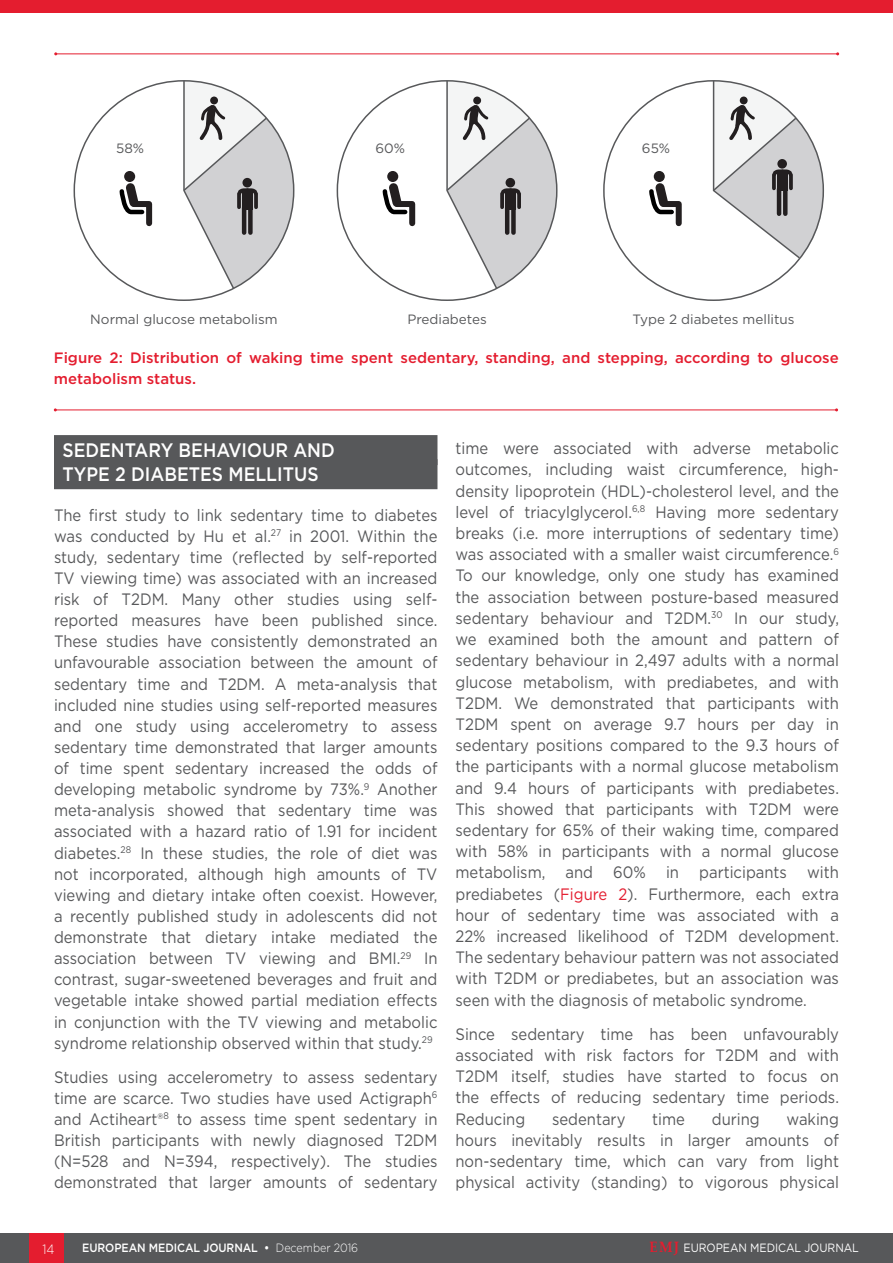
<style>
.page{position:relative;width:893px;height:1263px;background:#fff}
.page>*{position:absolute;margin:0;border:0;box-sizing:border-box;transform-origin:0 0}
._8__Heading_1{font:500 19.5px "Gotham";color:#fff;scale:.9 1}
._11__Main_text{font:16.5px/21.1px "Gotham";color:#57585a;text-align:justify;scale:.9 1}
._12_b_Figure___Table{font:500 15px/21px "Gotham";color:#e41d2f}
._13__Figure_Table_Fo{font:13.5px "Gotham";color:#57585a}
.t1{font:300 13.5px "Gotham";color:#fff;scale:.9 1}
.t2{font:500 12px "Gotham";letter-spacing:-.005em;color:#fff;scale:.9 1}
.t3{font:12px "Gotham";letter-spacing:-.005em;color:#fff;scale:.9 1}
.s1{color:#e41d2f}
.s2{font-weight:300}
.s3{font-family:"Palatino Linotype";font-weight:700;font-size:15px;color:#e41d2f}
</style>
<div class="page">
<div style="left:0;top:1233px;width:893px;height:30px;background:#57585a"></div>
<div style="left:30px;top:1233px;width:34px;height:30px;background:#e41d2f"></div>
<div style="left:54px;top:435px;width:383px;height:30px;background:#57585a"></div>
<div style="left:54px;top:459px;width:383px;height:30px;background:#57585a"></div>
<div style="left:0;top:0;width:893px;height:12px;background:#e41d2f"></div>
<hr style="left:56px;top:53px;width:782px;height:1px;background:#e41d2f">
<hr style="left:55px;top:410px;width:781px;height:1px;background:#e41d2f">
<div style="left:124px;top:171px;width:11px;height:11px;background:#231f20;border-radius:50%"></div>
<svg style="left:119px;top:177px;width:34px;height:50px"></svg>
<svg style="left:182px;top:80px;width:113px;height:210px"></svg>
<div style="left:387px;top:171px;width:11px;height:11px;background:#231f20;border-radius:50%"></div>
<svg style="left:382px;top:177px;width:34px;height:50px"></svg>
<svg style="left:445px;top:80px;width:113px;height:210px"></svg>
<div style="left:654px;top:171px;width:11px;height:11px;background:#231f20;border-radius:50%"></div>
<svg style="left:649px;top:177px;width:33px;height:50px"></svg>
<svg style="left:711px;top:80px;width:113px;height:180px"></svg>
<p class="_13__Figure_Table_Fo" style="left:116px;top:140px;width:30px">58%</p>
<p class="_13__Figure_Table_Fo" style="left:375px;top:140px;width:31px">60%</p>
<p class="_13__Figure_Table_Fo" style="left:642px;top:140px;width:30px">65%</p>
<p class="_13__Figure_Table_Fo" style="left:407px;top:311px;width:81px">Prediabetes</p>
<p class="_13__Figure_Table_Fo" style="left:633px;top:311px;width:163px">Type 2 diabetes mellitus</p>
<p class="_12_b_Figure___Table" style="left:54px;top:347px;width:786px">Figure 2: Distribution of waking time spent sedentary, standing, and stepping, according to glucose metabolism status.</p>
<p class="_13__Figure_Table_Fo" style="left:90px;top:311px;width:189px">Normal glucose metabolism</p>
<p class="_8__Heading_1" style="left:63px;top:437px;width:304px">SEDENTARY BEHAVIOUR AND</p>
<p class="_8__Heading_1" style="left:63px;top:461px;width:286px">TYPE 2 DIABETES MELLITUS</p>
<p class="_11__Main_text" style="left:54px;top:504px;width:428px">The first study to link sedentary time to diabetes was conducted by Hu et al.<sup>27</sup> in 2001. Within the study, sedentary time (reflected by self-reported TV viewing time) was associated with an increased risk of T2DM. Many other studies using self&shy;reported measures have been published since.<br>These studies have consistently demonstrated an unfavourable association between the amount of sedentary time and T2DM. A meta-analysis that included nine studies using self-reported measures and one study using accelerometry to assess sedentary time demonstrated that larger amounts of time spent sedentary increased the odds of developing metabolic syndrome by 73%.<sup>9</sup> Another meta-analysis showed that sedentary time was associated with a hazard ratio of 1.91 for incident diabetes.<sup>28</sup> In these studies, the role of diet was not incorporated, although high amounts of TV viewing and dietary intake often coexist. However, a recently published study in adolescents did not demonstrate that dietary intake mediated the association between TV viewing and BMI.<sup>29</sup> In contrast, sugar-sweetened beverages and fruit and vegetable intake showed partial mediation effects in conjunction with the TV viewing and metabolic syndrome relationship observed within that study.<sup>29</sup></p>
<p class="_11__Main_text" style="left:54px;top:1066px;width:428px">Studies using accelerometry to assess sedentary time are scarce. Two studies have used Actigraph<sup>6 </sup>and Actiheart®<sup>8</sup> to assess time spent sedentary in British participants with newly diagnosed T2DM (N=528 and N=394, respectively). The studies demonstrated that larger amounts of sedentary</p>
<p class="_11__Main_text" style="left:455px;top:437px;width:428px">time were associated with adverse metabolic outcomes, including waist circumference, high&shy;density lipoprotein (HDL)-cholesterol level, and the level of triacylglycerol.<sup>6,8</sup> Having more sedentary breaks (i.e. more interruptions of sedentary time) was associated with a smaller waist circumference.<sup>6<br></sup>To our knowledge, only one study has examined the association between posture-based measured sedentary behaviour and T2DM.<sup>30</sup> In our study, we examined both the amount and pattern of sedentary behaviour in 2,497 adults with a normal glucose metabolism, with prediabetes, and with T2DM. We demonstrated that participants with T2DM spent on average 9.7 hours per day in sedentary positions compared to the 9.3 hours of the participants with a normal glucose metabolism and 9.4 hours of participants with prediabetes.<br>This showed that participants with T2DM were sedentary for 65% of their waking time, compared with 58% in participants with a normal glucose metabolism, and 60% in participants with prediabetes (<span class="s1">Figure 2</span>). Furthermore, each extra hour of sedentary time was associated with a 22% increased likelihood of T2DM development.<br>The sedentary behaviour pattern was not associated with T2DM or prediabetes, but an association was seen with the diagnosis of metabolic syndrome.</p>
<p class="_11__Main_text" style="left:455px;top:1023px;width:428px">Since sedentary time has been unfavourably associated with risk factors for T2DM and with T2DM itself, studies have started to focus on the effects of reducing sedentary time periods.<br>Reducing</p>
<p class="_11__Main_text" style="left:455px;top:1108px;width:428px;text-indent:331px">waking hours inevitably results in larger amounts of non-sedentary time, which can vary from light physical activity (standing) to vigorous physical</p>
<p class="_11__Main_text" style="left:552px;top:1108px;width:83px">sedentary</p>
<p class="_11__Main_text" style="left:652px;top:1108px;width:38px">time</p>
<p class="_11__Main_text" style="left:712px;top:1108px;width:55px">during</p>
<p class="t1" style="left:43px;top:1240px;width:15px">14</p>
<p class="t2" style="left:82px;top:1240px;width:308px">EUROPEAN MEDICAL JOURNAL • <span class="s2">December 2016</span></p>
<p class="t3" style="left:650px;top:1240px;width:234px"><span class="s3">EMJ</span> EUROPEAN MEDICAL JOURNAL</p>
</div>
